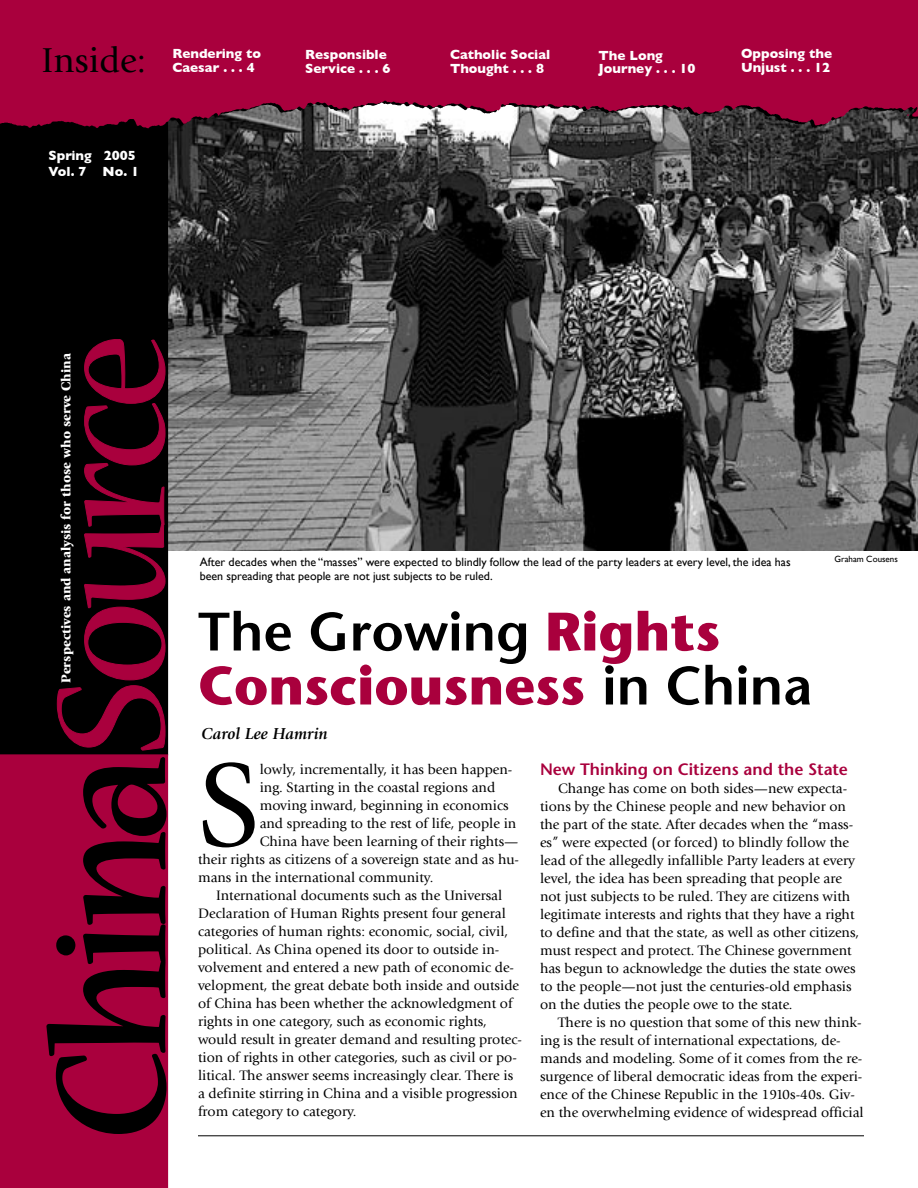
<style>
.page{position:relative;width:918px;height:1188px;background:#fff}
.page>*{position:absolute;margin:0;border:0;box-sizing:border-box;transform-origin:0 0}
.t1{font:123.3px "Giovanni";color:#000}
.t2{font:700 54px/54px "Stone Sans";color:#a9003d}
.t3{font:36px "Giovanni";color:#000}
.t4{font:600 16.5px "Stone Sans";color:#a9003d}
.t5{font:italic 700 16.5px "Giovanni";color:#000}
.t6{font:14.25px/18px "Giovanni";color:#000}
.t7{font:700 13.5px/13.5px "Gill Sans";color:#fff}
.t8{font:900 13.5px "Giovanni";color:#fff}
.t9{font:12px/13.5px "Gill Sans";color:#000}
.t10{font:9px "Gill Sans";color:#000}
.s1{font-weight:600;color:#000}
</style>
<div class="page">
<img style="left:168px;top:136px;width:750px;height:415px">
<div style="left:0;top:134px;width:168px;height:620px;background:#000"></div>
<div style="left:0;top:754px;width:168px;height:434px;background:#a9003d"></div>
<img style="left:0;top:0;width:918px;height:134px">
<div style="left:38px;top:127px;width:18px;height:9px;background:#000;border-radius:50%"></div>
<div style="left:38px;top:127px;width:18px;height:9px;border:1px solid #000;border-radius:50%"></div>
<svg style="left:46px;top:757px;width:120px;height:377px;background:#6f0028"></svg>
<svg style="left:57px;top:339px;width:109px;height:411px;background:#2f0011"></svg>
<hr style="left:198px;top:1135px;width:666px;height:1px;background:#000">
<h3 class="t3" style="left:41px;top:40px;width:106px">Inside:</h3>
<p class="t7" style="left:48px;top:147px;width:92px;line-height:16.5px">Spring 2005<br>Vol. 7 No. 1</p>
<p class="t7" style="left:172px;top:47px;width:90px">Rendering to<br>Caesar . . . 4</p>
<p class="t7" style="left:305px;top:48px;width:87px">Responsible<br>Service . . . 6</p>
<p class="t7" style="left:741px;top:47px;width:93px">Opposing the</p>
<p class="t7" style="left:450px;top:48px;width:102px">Catholic Social<br>Thought . . . 8</p>
<p class="t7" style="left:598px;top:48px;width:99px">The Long<br>Journey . . . 10</p>
<p class="t7" style="left:741px;top:61px;width:91px">Unjust . . . 12</p>
<p class="t8" style="left:58px;top:683px;width:331px;rotate:-90deg">Perspectives and analysis for those who serve China</p>
<p class="t9" style="left:200px;top:555px;width:592px">After decades when the “masses” were expected to blindly follow the lead of the party leaders at every level, the idea has been spreading that people are not just subjects to be ruled.</p>
<p class="t10" style="left:834px;top:554px;width:65px">Graham Cousens</p>
<h2 class="t2" style="left:198px;top:605px;width:616px"><span class="s1">The Growing</span> Rights<br>Consciousness <span class="s1">in China</span></h2>
<p class="t5" style="left:202px;top:725px;width:128px">Carol Lee Hamrin</p>
<h1 class="t1" style="left:198px;top:736px;width:63px">S</h1>
<p class="t6" style="left:260px;top:760px;width:254px">lowly, incrementally, it has been happen-</p>
<p class="t6" style="left:260px;top:778px;width:237px">ing. Starting in the coastal regions and</p>
<p class="t6" style="left:260px;top:796px;width:251px">moving inward, beginning in economics</p>
<p class="t6" style="left:260px;top:814px;width:258px">and spreading to the rest of life, people in</p>
<p class="t6" style="left:260px;top:832px;width:260px">China have been learning of their rights—</p>
<p class="t6" style="left:198px;top:850px;width:323px">their rights as citizens of a sovereign state and as hu-</p>
<p class="t6" style="left:198px;top:868px;width:237px">mans in the international community.</p>
<p class="t6" style="left:216px;top:886px;width:288px">International documents such as the Universal</p>
<p class="t6" style="left:198px;top:904px;width:309px">Declaration of Human Rights present four general</p>
<p class="t6" style="left:198px;top:922px;width:312px">categories of human rights: economic, social, civil,</p>
<p class="t6" style="left:198px;top:940px;width:303px">political. As China opened its door to outside in-</p>
<p class="t6" style="left:198px;top:958px;width:318px">volvement and entered a new path of economic de-</p>
<p class="t6" style="left:198px;top:976px;width:323px">velopment, the great debate both inside and outside</p>
<p class="t6" style="left:198px;top:994px;width:316px">of China has been whether the acknowledgment of</p>
<p class="t6" style="left:198px;top:1012px;width:290px">rights in one category, such as economic rights,</p>
<p class="t6" style="left:198px;top:1030px;width:326px">would result in greater demand and resulting protec-</p>
<p class="t6" style="left:198px;top:1048px;width:320px">tion of rights in other categories, such as civil or po-</p>
<p class="t6" style="left:198px;top:1066px;width:317px">litical. The answer seems increasingly clear. There is</p>
<p class="t6" style="left:198px;top:1084px;width:321px">a definite stirring in China and a visible progression</p>
<p class="t6" style="left:198px;top:1102px;width:160px">from category to category.</p>
<p class="t4" style="left:540px;top:760px;width:310px">New Thinking on Citizens and the State</p>
<p class="t6" style="left:540px;top:780px;width:321px;text-indent:18px">Change has come on both sides—new expecta&shy;tions by the Chinese people and new behavior on the part of the state. After decades when the “mass&shy;es” were expected (or forced) to blindly follow the lead of the allegedly infallible Party leaders at every level, the idea has been spreading that people are not just subjects to be ruled. They are citizens with legitimate interests and rights that they have a right to define and that the state, as well as other citizens, must respect and protect. The Chinese government has begun to acknowledge the duties the state owes to the people—not just the centuries-old emphasis on the duties the people owe to the state.</p>
<p class="t6" style="left:540px;top:1014px;width:325px;text-indent:18px">There is no question that some of this new think&shy;ing is the result of international expectations, de&shy;mands and modeling. Some of it comes from the re&shy;surgence of liberal democratic ideas from the experi&shy;ence of the Chinese Republic in the 1910s-40s. Giv&shy;en the overwhelming evidence of widespread official</p>
</div>
